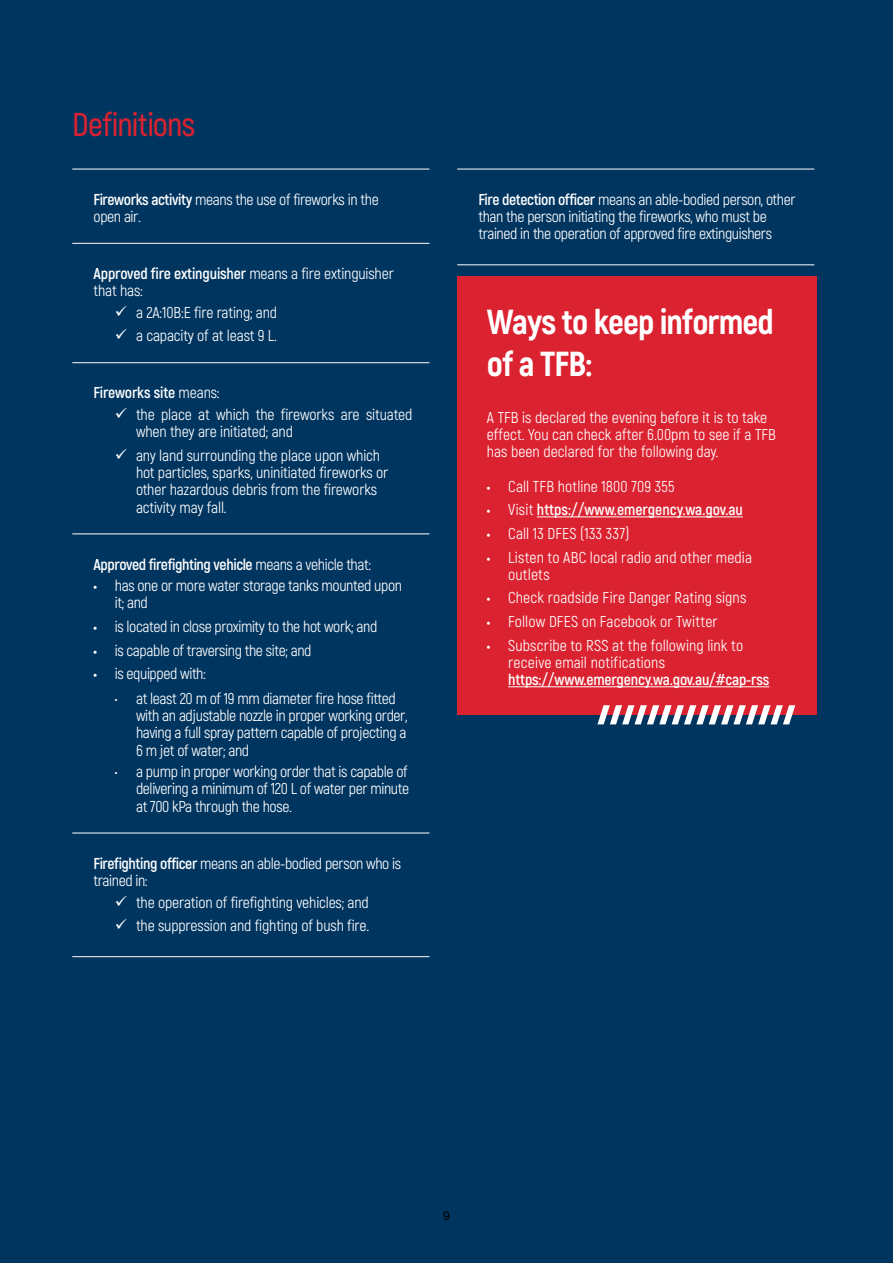
<style>
.page{position:relative;width:893px;height:1263px;background:#003560}
.page>*{position:absolute;margin:0;border:0;box-sizing:border-box;transform-origin:0 0}
.t1{font:800 34.65px/41.7px "Akrobat";letter-spacing:-.025em;color:#fff}
.t2{font:600 33px "Akrobat";letter-spacing:-.025em;color:#db2230}
.t3{font:15.75px/17.2px "Akrobat";letter-spacing:-.01em;color:#fff}
.t4{font:15.75px/17.2px "Akrobat";letter-spacing:.01em;color:#fff}
.t5{font:700 15.75px "Akrobat";letter-spacing:-.01em;color:#fff}
.t6{font:15.75px "Akrobat";letter-spacing:.015em;color:#fff}
.t7{font:12px "Arial";color:#000}
.s1{font-weight:700}
.s2{font-weight:400}
.s3{font-weight:900;font-size:15px}
</style>
<div class="page">
<svg style="left:72px;top:242px;width:357px;height:591px"></svg>
<hr style="left:72px;top:169px;width:357px;height:1px;background:#fff">
<hr style="left:72px;top:243px;width:357px;height:1px;background:#fff">
<hr style="left:72px;top:362px;width:357px;height:1px;background:#fff">
<hr style="left:72px;top:533px;width:357px;height:1px;background:#fff">
<hr style="left:72px;top:833px;width:357px;height:1px;background:#fff">
<hr style="left:72px;top:956px;width:357px;height:1px;background:#fff">
<hr style="left:457px;top:169px;width:357px;height:1px;background:#fff">
<hr style="left:457px;top:264px;width:357px;height:1px;background:#fff">
<div style="left:457px;top:276px;width:359px;height:439px;background:#db2230"></div>
<hr style="left:537px;top:516px;width:206px;height:1px;background:#fff">
<hr style="left:508px;top:686px;width:261px;height:1px;background:#fff">
<svg style="left:597px;top:705px;width:198px;height:19px"></svg>
<h2 class="t2" style="left:72px;top:105px;width:125px">Definitions</h2>
<p class="t3" style="left:94px;top:191px;width:287px"><span class="s1">Fireworks activity</span> means the use of fireworks in the open air.</p>
<p class="t3" style="left:94px;top:265px;width:302px"><span class="s1">Approved fire extinguisher</span> means a fire extinguisher that has:</p>
<p class="t3" style="left:115px;top:304px;width:164px">✓ a 2A:10B:E fire rating; and</p>
<p class="t3" style="left:115px;top:327px;width:164px">✓ a capacity of at least 9 L.</p>
<p class="t5" style="left:94px;top:383px;width:128px">Fireworks site <span class="s2">means:</span></p>
<p class="t3" style="left:136px;top:406px;width:278px;text-indent:-21px">✓ the place at which the fireworks are situated when they are initiated; and</p>
<p class="t3" style="left:136px;top:447px;width:254px;text-indent:-21px">✓ any land surrounding the place upon which hot particles, sparks, uninitiated fireworks or other hazardous debris from the fireworks activity may fall.</p>
<p class="t5" style="left:94px;top:554px;width:279px">Approved firefighting vehicle <span class="s2">means a vehicle that:</span></p>
<p class="t3" style="left:115px;top:577px;width:289px;text-indent:-21px"><span class="s3">•</span> has one or more water storage tanks mounted upon it; and</p>
<p class="t3" style="left:94px;top:618px;width:285px"><span class="s3">•</span> is located in close proximity to the hot work; and</p>
<p class="t3" style="left:94px;top:641px;width:219px"><span class="s3">•</span> is capable of traversing the site; and</p>
<p class="t3" style="left:94px;top:665px;width:114px"><span class="s3">•</span> is equipped with:</p>
<p class="t3" style="left:136px;top:690px;width:273px;text-indent:-21px">• at least 20 m of 19 mm diameter fire hose fitted with an adjustable nozzle in proper working order, having a full spray pattern capable of projecting a 6 m jet of water; and</p>
<p class="t3" style="left:136px;top:763px;width:275px;text-align:justify;text-indent:-21px">• a pump in proper working order that is capable of delivering a minimum of 120 L of water per minute at 700 kPa through the hose.</p>
<p class="t3" style="left:94px;top:855px;width:309px"><span class="s1">Firefighting officer</span> means an able-bodied person who is trained in:</p>
<p class="t3" style="left:115px;top:893px;width:256px">✓ the operation of firefighting vehicles; and</p>
<p class="t3" style="left:115px;top:917px;width:256px">✓ the suppression and fighting of bush fire.</p>
<p class="t3" style="left:478px;top:191px;width:319px"><span class="s1">Fire detection officer</span> means an able-bodied person, other than the person initiating the fireworks, who must be trained in the operation of approved fire extinguishers</p>
<h1 class="t1" style="left:487px;top:301px;width:288px">Ways to keep informed of a TFB:</h1>
<p class="t3" style="left:487px;top:409px;width:290px">A TFB is declared the evening before it is to take effect. You can check after 6.00pm to see if a TFB has been declared for the following day.</p>
<p class="t4" style="left:487px;top:478px;width:189px"><span class="s3">•</span> Call TFB hotline 1800 709 355</p>
<p class="t5" style="left:487px;top:500px;width:258px"><span class="s3">•</span> <span class="s2">Visit</span> https://www.emergency.wa.gov.au</p>
<p class="t6" style="left:487px;top:524px;width:144px"><span class="s3">•</span> Call 13 DFES (133 337)</p>
<p class="t4" style="left:508px;top:548px;width:245px;text-indent:-21px"><span class="s3">•</span> Listen to ABC local radio and other media outlets</p>
<p class="t4" style="left:487px;top:589px;width:261px"><span class="s3">•</span> Check roadside Fire Danger Rating signs</p>
<p class="t3" style="left:487px;top:613px;width:232px"><span class="s3">•</span> Follow DFES on Facebook or Twitter</p>
<p class="t4" style="left:508px;top:637px;width:237px;text-indent:-21px"><span class="s3">•</span> Subscribe to RSS at the following link to receive email notifications</p>
<p class="t5" style="left:508px;top:670px;width:263px">https://www.emergency.wa.gov.au/#cap-rss</p>
<p class="t7" style="left:443px;top:1207px;width:8px">9</p>
</div>
